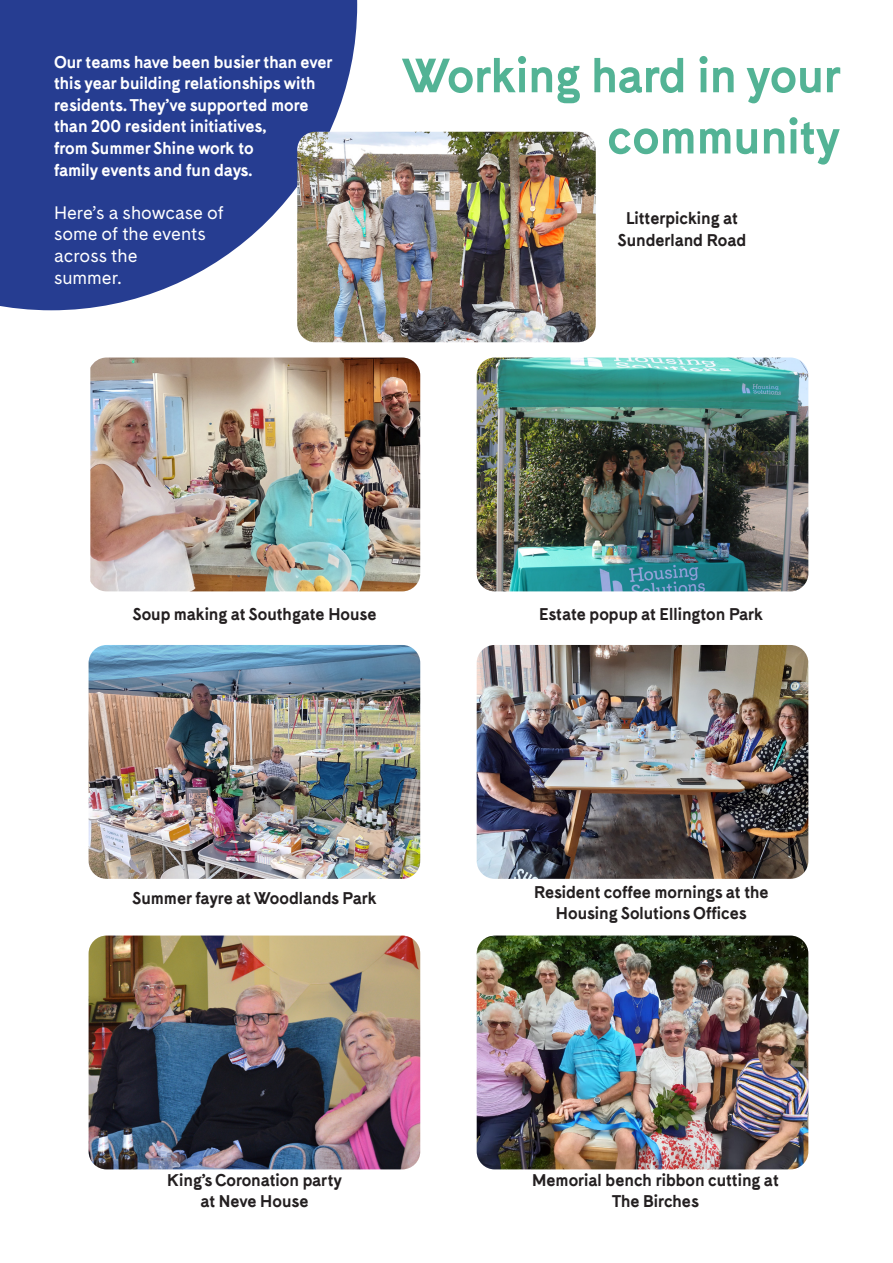
<style>
.page{position:relative;width:893px;height:1263px;background:#fff}
.page>*{position:absolute;margin:0;border:0;box-sizing:border-box;transform-origin:0 0}
.t1{font:700 51px/61.2px "Cadiz";color:#53b395;text-align:right}
.t2{font:700 18px/21.6px "Cadiz";color:#231f20;text-align:center}
.t3{font:700 18px/21.6px "Cadiz";color:#fff}
.t4{font:18px/21.6px "Cadiz";color:#fff}
</style>
<div class="page">
<svg style="left:0;top:0;width:357px;height:310px;background:#3b509b"></svg>
<svg style="left:0;top:0;width:3px;height:280px"></svg>
<img style="left:89px;top:645px;width:331px;height:234px">
<img style="left:89px;top:935px;width:331px;height:234px">
<img style="left:477px;top:935px;width:331px;height:234px">
<img style="left:477px;top:645px;width:331px;height:234px">
<img style="left:297px;top:132px;width:299px;height:210px">
<img style="left:90px;top:357px;width:330px;height:234px">
<img style="left:477px;top:357px;width:331px;height:234px">
<p class="t3" style="left:54px;top:51px;width:280px">Our teams have been busier than ever this year building relationships with residents. They’ve supported more than 200 resident initiatives,<br>from Summer Shine work to<br>family events and fun days.</p>
<p class="t4" style="left:54px;top:203px;width:171px">Here’s a showcase of some of the events across the<br>summer.</p>
<p class="t1" style="left:402px;top:44px;width:440px">Working hard in your community</p>
<p class="t2" style="left:617px;top:207px;width:130px">Litterpicking at<br>Sunderland Road</p>
<p class="t2" style="left:133px;top:603px;width:246px">Soup making at Southgate House</p>
<p class="t2" style="left:539px;top:603px;width:225px">Estate popup at Ellington Park</p>
<p class="t2" style="left:132px;top:887px;width:246px">Summer fayre at Woodlands Park</p>
<p class="t2" style="left:534px;top:881px;width:236px">Resident coffee mornings at the<br>Housing Solutions Offices</p>
<p class="t2" style="left:167px;top:1169px;width:176px">King’s Coronation party at Neve House</p>
<p class="t2" style="left:532px;top:1169px;width:248px">Memorial bench ribbon cutting at<br>The Birches</p>
</div>
